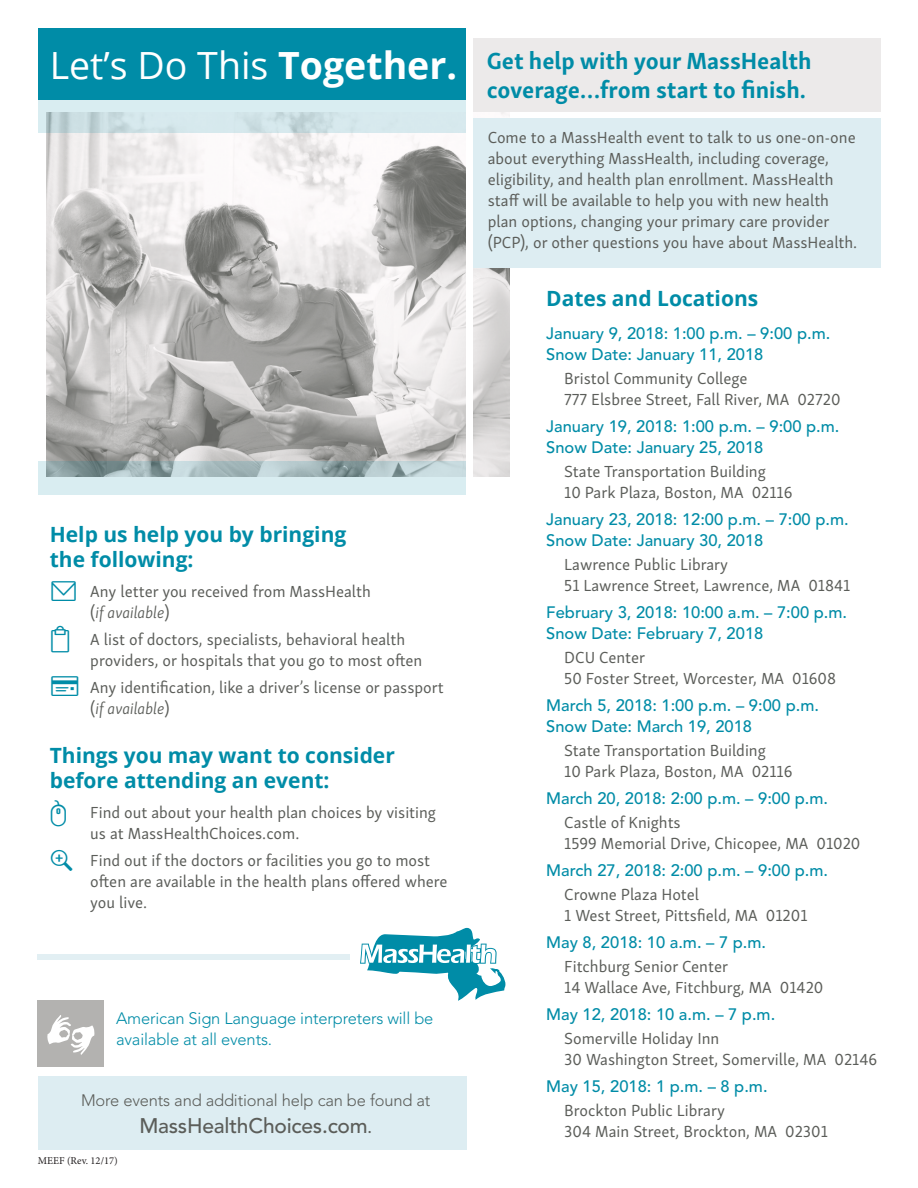
<style>
.page{position:relative;width:918px;height:1188px;background:#fff}
.page>*{position:absolute;margin:0;border:0;box-sizing:border-box;transform-origin:0 0}
.Heading_1{font:37.5px "Open Sans";color:#fff}
.Heading_2{font:700 24px/28.8px "Skolar Sans";color:#008ca7}
.Heading_2-2{font:700 21px/25.2px "Open Sans";color:#008ca7}
.Body{font:500 21px "Avenir LT Std";letter-spacing:-.01em;color:#5b5d59}
.Body_bullet_2{font:16.5px/21px "Skolar Sans";color:#5b5d59}
.Body_bullet_2-2{font:500 16.5px/21px "Avenir LT Std";color:#008ca7}
.Body_bullet{font:16.5px/21px "Skolar Sans";color:#5b5d59}
.Body-2{font:16.5px/21px "Skolar Sans";color:#5b5d59}
.Body-3{font:300 16.5px/21px "Avenir LT Std";letter-spacing:-.01em;color:#008ca7}
.Body-4{font:300 16.5px "Avenir LT Std";letter-spacing:-.01em;color:#5b5d59}
.t1{font:10.5px "Minion Pro";color:#231f20}
.s1{font-weight:700}
.s2{color:#008ca7}
.s3{font-weight:300;font-style:italic}
.s4{font-size:16.5px}
</style>
<div class="page">
<div style="left:38px;top:1001px;width:66px;height:66px;background:#b3b2b0"></div>
<svg style="left:47px;top:1015px;width:48px;height:40px"></svg>
<img style="left:47px;top:113px;width:462px;height:364px">
<div style="left:38px;top:954px;width:312px;height:5px;background:#ddedf2"></div>
<svg style="left:38px;top:100px;width:428px;height:32px;background:#d3e6ea"></svg>
<svg style="left:38px;top:462px;width:428px;height:33px;background:#c0d4d7"></svg>
<div style="left:470px;top:119px;width:411px;height:149px;background:#ddedf2"></div>
<div style="left:469px;top:38px;width:411px;height:74px;background:#eceaea"></div>
<div style="left:38px;top:1076px;width:428px;height:74px;background:#ddedf2"></div>
<div style="left:38px;top:28px;width:431px;height:72px;background:#008ca7"></div>
<svg style="left:360px;top:927px;width:146px;height:74px"></svg>
<div style="left:466px;top:0;width:6px;height:589px;background:#fff"></div>
<p class="Heading_1" style="left:50px;top:40px;width:409px">Let’s Do This <span class="s1">Together.</span></p>
<p class="Heading_2-2" style="left:50px;top:521px;width:298px">Help us help you by bringing the following:</p>
<p class="Body_bullet" style="left:90px;top:579px;width:282px;text-indent:-40px"><span class="s2">→</span> Any letter you received from MassHealth (<span class="s3">if available</span>)</p>
<p class="Body_bullet" style="left:90px;top:627px;width:334px">A list of doctors, specialists, behavioral health providers, or hospitals that you go to most often</p>
<p class="Body_bullet" style="left:90px;top:675px;width:355px;text-indent:-40px"><span class="s2">●</span> Any identification, like a driver’s license or passport (<span class="s3">if available</span>)</p>
<p class="Heading_2-2" style="left:50px;top:742px;width:347px">Things you may want to consider before attending an event:</p>
<p class="Body_bullet" style="left:90px;top:801px;width:347px">Find out about your health plan choices by visiting us at MassHealthChoices.com.</p>
<p class="Body_bullet" style="left:90px;top:849px;width:359px">Find out if the doctors or facilities you go to most often are available in the health plans offered where you live.</p>
<p class="Body-3" style="left:116px;top:1008px;width:319px">American Sign Language interpreters will be available at all events.</p>
<p class="Body-4" style="left:81px;top:1091px;width:351px">More events and additional help can be found at</p>
<p class="Body" style="left:139px;top:1114px;width:234px">MassHealthChoices.com<span class="s4">.</span></p>
<p class="t1" style="left:38px;top:1153px;width:82px">MEEF (Rev. 12/17)</p>
<p class="Heading_2" style="left:487px;top:44px;width:326px">Get help with your MassHealth coverage…from start to finish.</p>
<p class="Body-2" style="left:488px;top:126px;width:371px">Come to a MassHealth event to talk to us one-on-one about everything MassHealth, including coverage, eligibility, and health plan enrollment. MassHealth staff will be available to help you with new health plan options, changing your primary care provider (PCP), or other questions you have about MassHealth.</p>
<p class="Heading_2-2" style="left:546px;top:285px;width:213px">Dates and Locations</p>
<p class="Body_bullet_2-2" style="left:546px;top:323px;width:286px">January 9, 2018: 1:00 p.m. – 9:00 p.m.<br>Snow Date: January 11, 2018</p>
<p class="Body_bullet_2" style="left:564px;top:366px;width:278px">Bristol Community College<br>777 Elsbree Street, Fall River, MA 02720</p>
<p class="Body_bullet_2-2" style="left:546px;top:416px;width:295px">January 19, 2018: 1:00 p.m. – 9:00 p.m.<br>Snow Date: January 25, 2018</p>
<p class="Body_bullet_2" style="left:564px;top:459px;width:230px">State Transportation Building<br>10 Park Plaza, Boston, MA 02116</p>
<p class="Body_bullet_2-2" style="left:546px;top:509px;width:304px">January 23, 2018: 12:00 p.m. – 7:00 p.m.<br>Snow Date: January 30, 2018</p>
<p class="Body_bullet_2" style="left:564px;top:552px;width:288px">Lawrence Public Library<br>51 Lawrence Street, Lawrence, MA 01841</p>
<p class="Body_bullet_2-2" style="left:546px;top:602px;width:302px">February 3, 2018: 10:00 a.m. – 7:00 p.m.<br>Snow Date: February 7, 2018</p>
<p class="Body_bullet_2" style="left:564px;top:645px;width:273px">DCU Center<br>50 Foster Street, Worcester, MA 01608</p>
<p class="Body_bullet_2-2" style="left:546px;top:695px;width:274px">March 5, 2018: 1:00 p.m. – 9:00 p.m.<br>Snow Date: March 19, 2018</p>
<p class="Body_bullet_2" style="left:564px;top:738px;width:230px">State Transportation Building<br>10 Park Plaza, Boston, MA 02116</p>
<p class="Body_bullet_2-2" style="left:546px;top:788px;width:283px">March 20, 2018: 2:00 p.m. – 9:00 p.m.</p>
<p class="Body_bullet_2" style="left:564px;top:810px;width:298px">Castle of Knights<br>1599 Memorial Drive, Chicopee, MA 01020</p>
<p class="Body_bullet_2-2" style="left:546px;top:860px;width:283px">March 27, 2018: 2:00 p.m. – 9:00 p.m.</p>
<p class="Body_bullet_2" style="left:564px;top:882px;width:245px">Crowne Plaza Hotel<br>1 West Street, Pittsfield, MA 01201</p>
<p class="Body_bullet_2-2" style="left:546px;top:932px;width:221px">May 8, 2018: 10 a.m. – 7 p.m.</p>
<p class="Body_bullet_2" style="left:564px;top:954px;width:261px">Fitchburg Senior Center<br>14 Wallace Ave, Fitchburg, MA 01420</p>
<p class="Body_bullet_2-2" style="left:546px;top:1004px;width:230px">May 12, 2018: 10 a.m. – 7 p.m.</p>
<p class="Body_bullet_2" style="left:564px;top:1026px;width:314px">Somerville Holiday Inn<br>30 Washington Street, Somerville, MA 02146</p>
<p class="Body_bullet_2-2" style="left:546px;top:1076px;width:223px">May 15, 2018: 1 p.m. – 8 p.m.</p>
<p class="Body_bullet_2" style="left:564px;top:1098px;width:265px">Brockton Public Library<br>304 Main Street, Brockton, MA 02301</p>
</div>
